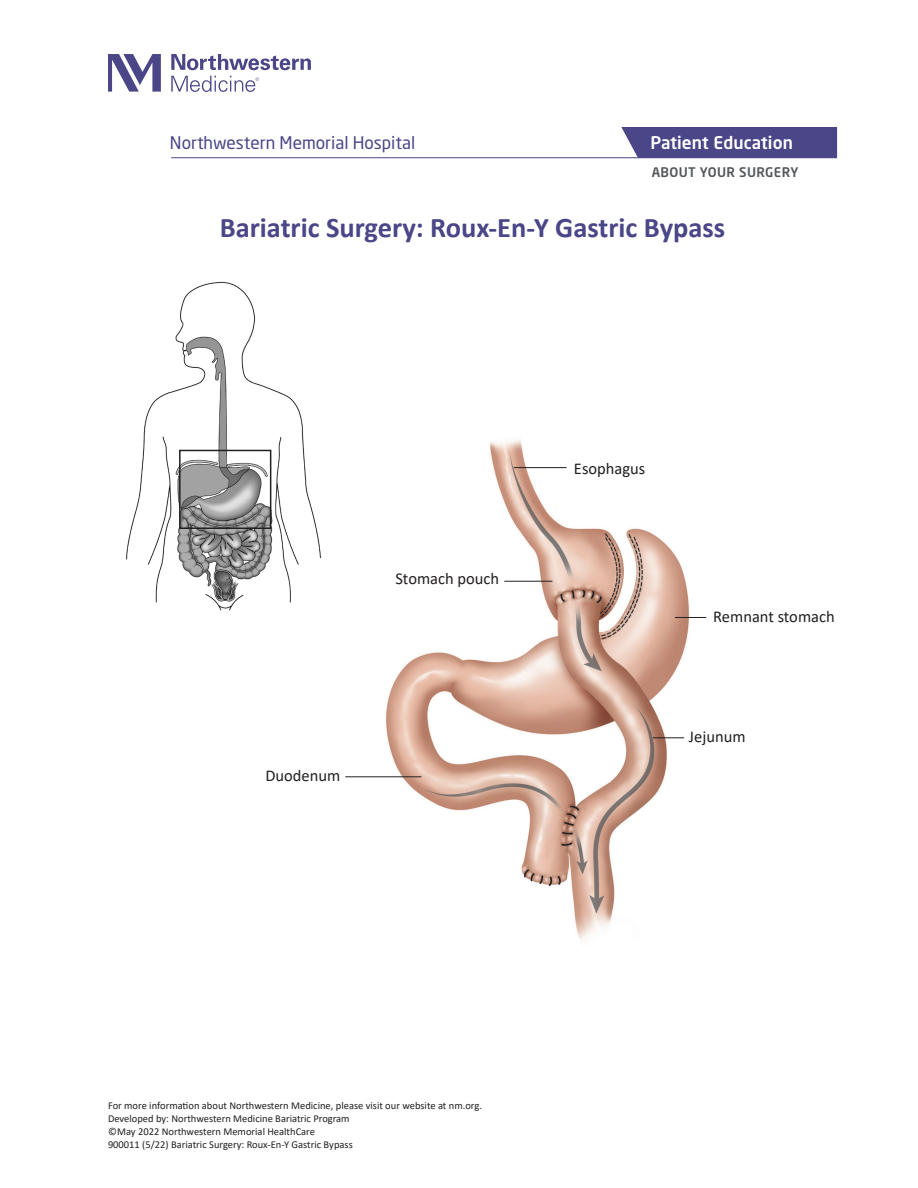
<style>
.page{position:relative;width:918px;height:1188px;background:#fff}
.page>*{position:absolute;margin:0;border:0;box-sizing:border-box;transform-origin:0 0}
.heading{font:700 28.5px "Calibri";color:#4a4687}
.t1{font:17.25px "Neo Sans Pro";color:#4a4687}
.t2{font:500 17.25px "Neo Sans Pro";letter-spacing:.005em;color:#fff}
.description{font:16.5px "Calibri";color:#231f20}
.t3{font:500 13.2px "Neo Sans Pro";letter-spacing:.03em;color:#54575a}
.t4{font:10.5px "Calibri";color:#231f20}
</style>
<div class="page">
<img style="left:377px;top:440px;width:312px;height:500px">
<hr style="left:504px;top:581px;width:48px;height:1px;background:#231f20">
<hr style="left:675px;top:617px;width:31px;height:1px;background:#231f20">
<hr style="left:653px;top:737px;width:31px;height:1px;background:#231f20">
<hr style="left:345px;top:776px;width:76px;height:1px;background:#231f20">
<img style="left:126px;top:281px;width:195px;height:330px">
<div style="left:179px;top:450px;width:92px;height:79px;border:2px solid #231f20"></div>
<hr style="left:514px;top:467px;width:53px;height:1px;background:#231f20">
<div style="left:621px;top:127px;width:216px;height:30px;background:#4a4687"></div>
<hr style="left:171px;top:157px;width:666px;height:1px;background:#4a4687">
<svg style="left:171px;top:54px;width:140px;height:16px"></svg>
<svg style="left:108px;top:54px;width:53px;height:38px"></svg>
<svg style="left:171px;top:76px;width:88px;height:16px"></svg>
<p class="t1" style="left:170px;top:133px;width:247px">Northwestern Memorial Hospital</p>
<p class="t2" style="left:651px;top:132px;width:144px">Patient Education</p>
<p class="t3" style="left:652px;top:164px;width:148px">ABOUT YOUR SURGERY</p>
<p class="heading" style="left:220px;top:208px;width:507px">Bariatric Surgery: Roux-En-Y Gastric Bypass</p>
<p class="description" style="left:395px;top:567px;width:105px">Stomach pouch</p>
<p class="description" style="left:265px;top:764px;width:76px">Duodenum</p>
<p class="description" style="left:574px;top:457px;width:73px">Esophagus</p>
<p class="description" style="left:713px;top:605px;width:123px">Remnant stomach</p>
<p class="description" style="left:689px;top:725px;width:58px">Jejunum</p>
<p class="t4" style="left:108px;top:1098px;width:376px">For more information about Northwestern Medicine, please visit our website at nm.org.</p>
<p class="t4" style="left:108px;top:1111px;width:243px">Developed by: Northwestern Medicine Bariatric Program</p>
<p class="t4" style="left:108px;top:1124px;width:209px">©May 2022 Northwestern Memorial HealthCare</p>
<p class="t4" style="left:108px;top:1137px;width:246px">900011 (5/22) Bariatric Surgery: Roux-En-Y Gastric Bypass</p>
</div>
